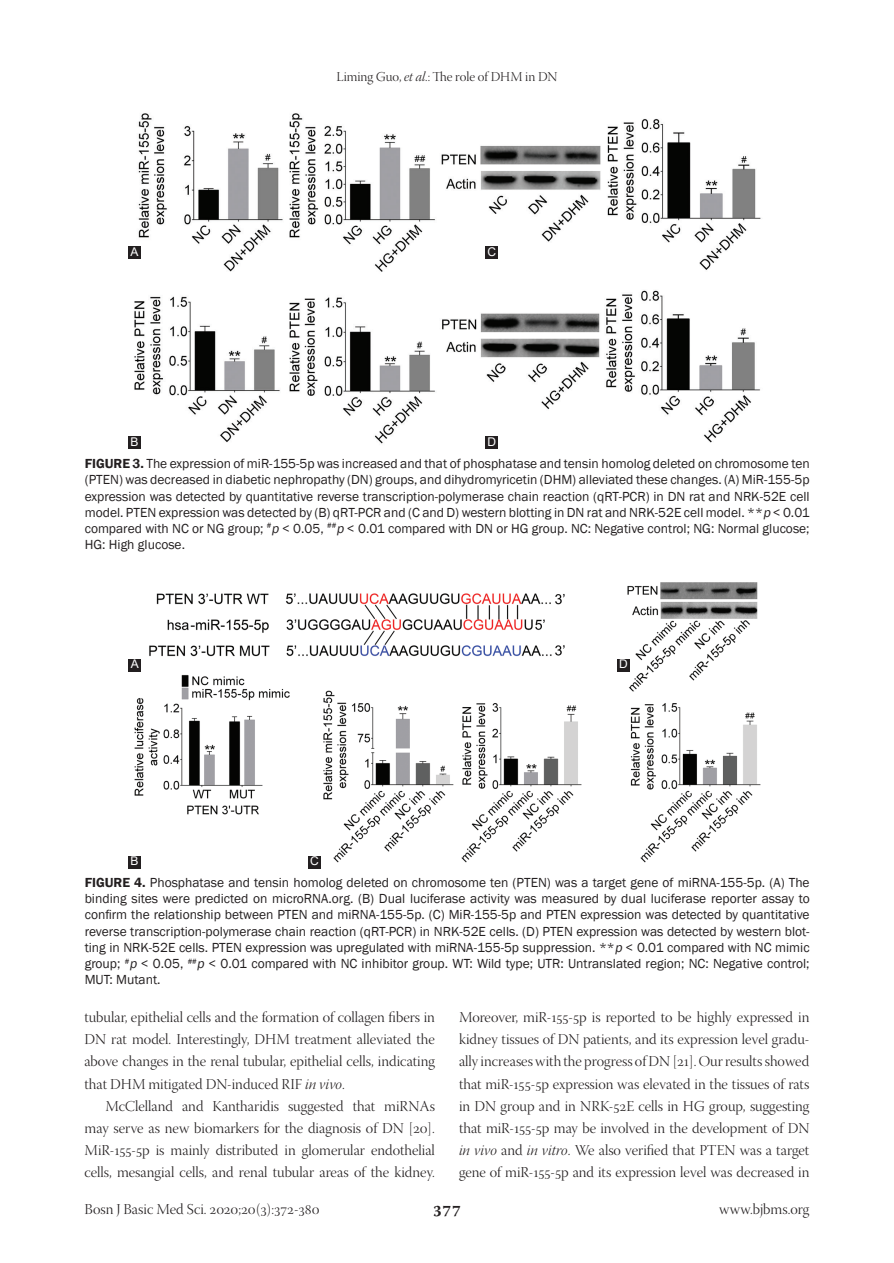
<style>
.page{position:relative;width:894px;height:1263px;background:#fff}
.page>*{position:absolute;margin:0;border:0;box-sizing:border-box;transform-origin:0 0}
.t1{font:600 18px "Warnock Pro";color:#231f20}
.TX{font:15px/22px "Warnock Pro Light Disp";color:#231f20;text-align:justify}
.FGC{font:13.5px/16.2px "Franklin Gothic";color:#231f20;text-align:justify}
.t2{font:13.5px "Warnock Pro Light Disp";color:#231f20}
.LABEL{font:12px "Arial";color:#fff}
.s1{font-family:"Warnock Pro Light It Disp"}
.s2{font-weight:600}
.s3{font-style:italic}
</style>
<div class="page">
<img style="left:134px;top:113px;width:627px;height:331px">
<div style="left:128px;top:246px;width:13px;height:13px;background:#231f20"></div>
<div style="left:128px;top:436px;width:13px;height:13px;background:#231f20"></div>
<div style="left:485px;top:246px;width:13px;height:13px;background:#231f20"></div>
<div style="left:485px;top:436px;width:13px;height:13px;background:#231f20"></div>
<img style="left:128px;top:582px;width:633px;height:286px">
<div style="left:128px;top:856px;width:13px;height:12px;background:#231f20"></div>
<div style="left:308px;top:856px;width:12px;height:12px;background:#231f20"></div>
<div style="left:617px;top:659px;width:12px;height:12px;background:#231f20"></div>
<div style="left:128px;top:659px;width:13px;height:12px;background:#231f20"></div>
<p class="LABEL" style="left:130px;top:243px;width:10px">A</p>
<p class="LABEL" style="left:130px;top:433px;width:10px">B</p>
<p class="t2" style="left:336px;top:70px;width:222px">Liming Guo, <span class="s1">et al</span>.: The role of DHM in DN</p>
<p class="LABEL" style="left:487px;top:243px;width:10px">C</p>
<p class="LABEL" style="left:487px;top:433px;width:10px">D</p>
<p class="FGC" style="left:85px;top:456px;width:726px"><span class="s2">FIGURE 3.</span> The expression of miR-155-5p was increased and that of phosphatase and tensin homolog deleted on chromosome ten (PTEN) was decreased in diabetic nephropathy (DN) groups, and dihydromyricetin (DHM) alleviated these changes. (A) MiR-155-5p expression was detected by quantitative reverse transcription-polymerase chain reaction (qRT-PCR) in DN rat and NRK-52E cell model. PTEN expression was detected by (B) qRT-PCR and (C and D) western blotting in DN rat and NRK-52E cell model. **<span class="s3">p</span> &lt; 0.01 compared with NC or NG group; <sup>#</sup><span class="s3">p</span> &lt; 0.05, <sup>##</sup><span class="s3">p</span> &lt; 0.01 compared with DN or HG group. NC: Negative control; NG: Normal glucose; HG: High glucose.</p>
<p class="LABEL" style="left:130px;top:648px;width:10px">A</p>
<p class="LABEL" style="left:131px;top:656px;width:10px">A</p>
<p class="LABEL" style="left:619px;top:656px;width:10px">D</p>
<p class="LABEL" style="left:130px;top:853px;width:10px">B</p>
<p class="LABEL" style="left:310px;top:853px;width:10px">C</p>
<p class="FGC" style="left:85px;top:874px;width:726px"><span class="s2">FIGURE 4.</span> Phosphatase and tensin homolog deleted on chromosome ten (PTEN) was a target gene of miRNA-155-5p. (A) The binding sites were predicted on microRNA.org. (B) Dual luciferase activity was measured by dual luciferase reporter assay to confirm the relationship between PTEN and miRNA-155-5p. (C) MiR-155-5p and PTEN expression was detected by quantitative reverse transcription-polymerase chain reaction (qRT-PCR) in NRK-52E cells. (D) PTEN expression was detected by western blot&shy;ting in NRK-52E cells. PTEN expression was upregulated with miRNA-155-5p suppression. **<span class="s3">p</span> &lt; 0.01 compared with NC mimic group; <sup>#</sup><span class="s3">p</span> &lt; 0.05, <sup>##</sup><span class="s3">p</span> &lt; 0.01 compared with NC inhibitor group. WT: Wild type; UTR: Untranslated region; NC: Negative control; MUT: Mutant.</p>
<p class="TX" style="left:84px;top:1007px;width:352px">tubular, epithelial cells and the formation of collagen fibers in DN rat model. Interestingly, DHM treatment alleviated the above changes in the renal tubular, epithelial cells, indicating that DHM mitigated DN-induced RIF <span class="s1">in vivo</span>.</p>
<p class="TX" style="left:84px;top:1096px;width:352px;text-indent:21px">McClelland and Kantharidis suggested that miRNAs may serve as new biomarkers for the diagnosis of DN [20].<br>MiR-155-5p is mainly distributed in glomerular endothelial cells, mesangial cells, and renal tubular areas of the kidney.</p>
<p class="TX" style="left:459px;top:1007px;width:352px">Moreover, miR-155-5p is reported to be highly expressed in kidney tissues of DN patients, and its expression level gradu&shy;ally increases with the progress of DN [21]. Our results showed that miR-155-5p expression was elevated in the tissues of rats in DN group and in NRK-52E cells in HG group, suggesting that miR-155-5p may be involved in the development of DN <span class="s1">in vivo</span> and <span class="s1">in vitro</span>. We also verified that PTEN was a target gene of miR-155-5p and its expression level was decreased in</p>
<p class="TX" style="left:84px;top:1199px;width:236px">Bosn J Basic Med Sci. 2020;20(3):372-380</p>
<h1 class="t1" style="left:432px;top:1197px;width:30px">377</h1>
<p class="TX" style="left:719px;top:1199px;width:92px">www.bjbms.org</p>
</div>
